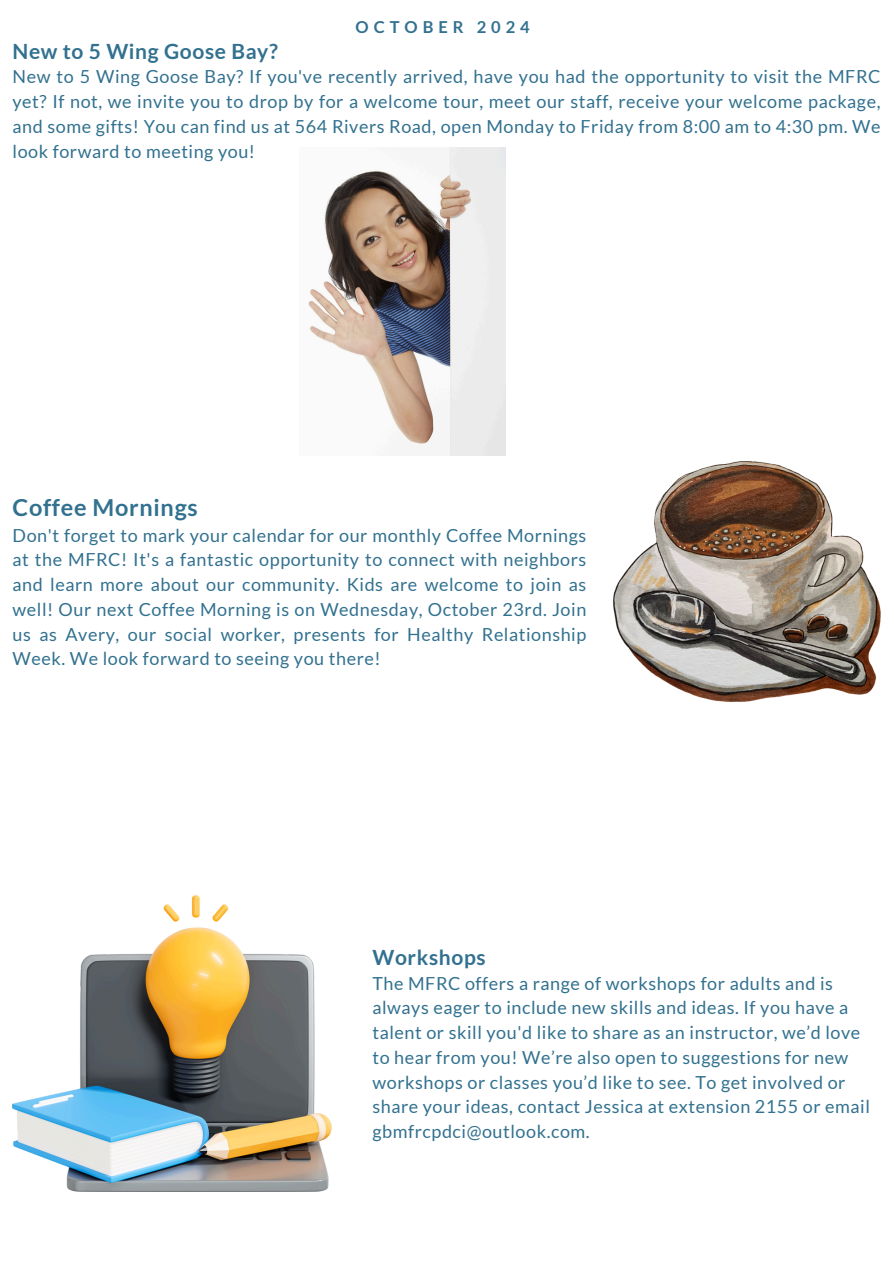
<style>
.page{position:relative;width:894px;height:1264px;background:#fff}
.page>*{position:absolute;margin:0;border:0;box-sizing:border-box;transform-origin:0 0}
.t1{font:700 23.4px "Lato";letter-spacing:.03em;color:#32718f}
.t2{font:700 21px "Lato";letter-spacing:.03em;color:#32718f}
.t3{font:18px/24.8px "Lato";letter-spacing:.03em;color:#32718f;text-align:justify}
.t4{font:700 16.5px "Lato";letter-spacing:.3em;color:#32718f}
</style>
<div class="page">
<img style="left:308px;top:147px;width:197px;height:309px">
<img style="left:13px;top:895px;width:318px;height:296px">
<img style="left:613px;top:462px;width:267px;height:239px">
<p class="t4" style="left:355px;top:17px;width:176px">OCTOBER 2024</p>
<p class="t2" style="left:13px;top:38px;width:267px">New to 5 Wing Goose Bay?</p>
<p class="t3" style="left:13px;top:64px;width:869px">New to 5 Wing Goose Bay? If you've recently arrived, have you had the opportunity to visit the MFRC yet? If not, we invite you to drop by for a welcome tour, meet our staff, receive your welcome package, and some gifts! You can find us at 564 Rivers Road, open Monday to Friday from 8:00 am to 4:30 pm. We look forward to meeting you!</p>
<p class="t1" style="left:13px;top:492px;width:187px">Coffee Mornings</p>
<p class="t3" style="left:13px;top:522px;width:575px">Don't forget to mark your calendar for our monthly Coffee Mornings at the MFRC! It's a fantastic opportunity to connect with neighbors and learn more about our community. Kids are welcome to join as well! Our next Coffee Morning is on Wednesday, October 23rd. Join us as Avery, our social worker, presents for Healthy Relationship Week. We look forward to seeing you there!</p>
<p class="t2" style="left:372px;top:944px;width:115px">Workshops</p>
<p class="t3" style="left:372px;top:970px;width:499px;text-align:left">The MFRC offers a range of workshops for adults and is always eager to include new skills and ideas. If you have a talent or skill you'd like to share as an instructor, we’d love to hear from you! We’re also open to suggestions for new workshops or classes you’d like to see. To get involved or share your ideas, contact Jessica at extension 2155 or email gbmfrcpdci@outlook.com.</p>
</div>
